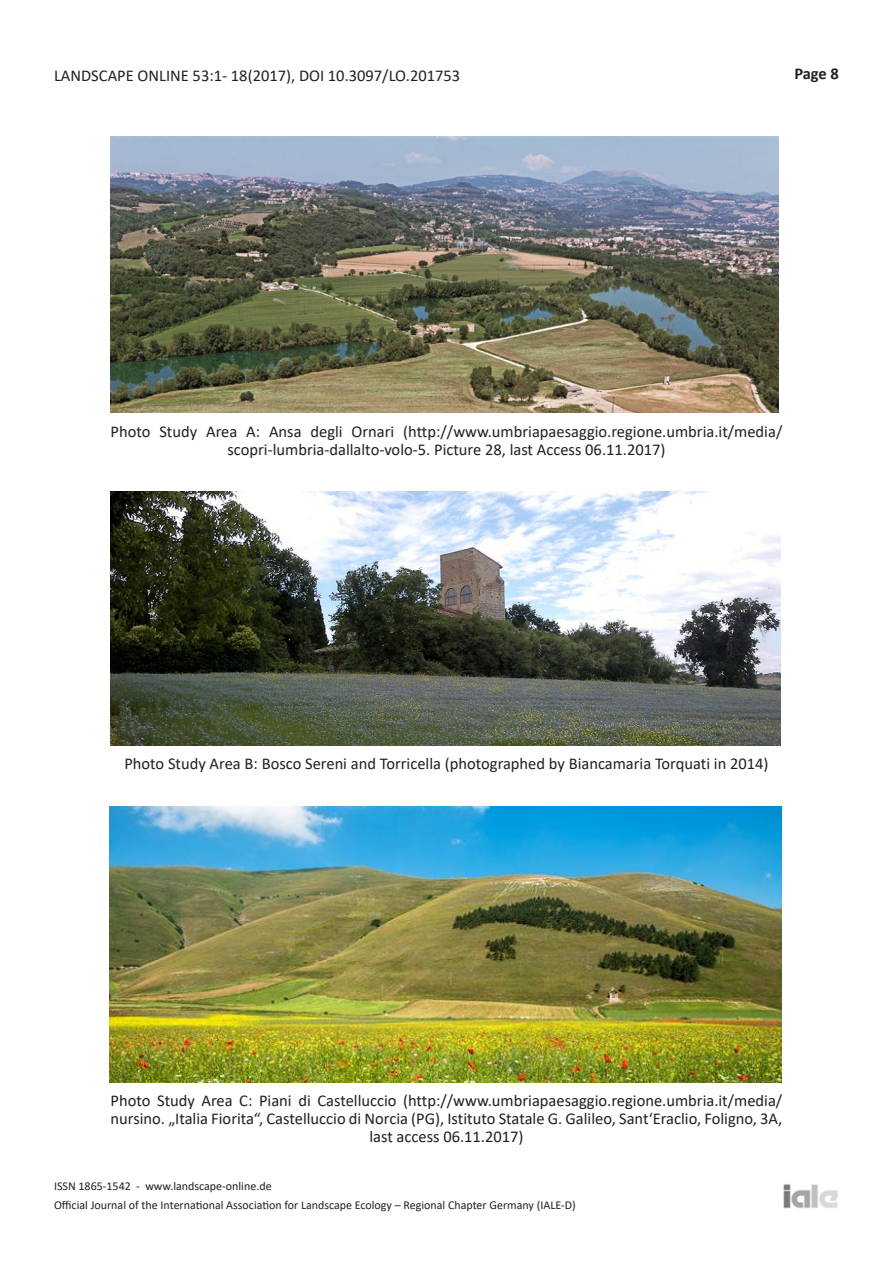
<style>
.page{position:relative;width:893px;height:1263px;background:#fff}
.page>*{position:absolute;margin:0;border:0;box-sizing:border-box;transform-origin:0 0}
.t1{font:16.5px/18px "Calibri";color:#231f20;text-align:center}
.t2{font:700 16.5px "Calibri";color:#231f20}
.t3{font:12px/18.6px "Calibri";color:#231f20}
</style>
<div class="page">
<img style="left:783px;top:1184px;width:55px;height:25px">
<img style="left:111px;top:136px;width:667px;height:276px">
<img style="left:111px;top:491px;width:669px;height:254px">
<img style="left:110px;top:806px;width:672px;height:277px">
<p class="t1" style="left:54px;top:66px;width:408px">LANDSCAPE ONLINE 53:1- 18(2017), DOI 10.3097/LO.201753</p>
<p class="t2" style="left:794px;top:61px;width:46px">Page 8</p>
<p class="t1" style="left:111px;top:422px;width:673px">Photo Study Area A: Ansa degli Ornari (http://www.umbriapaesaggio.regione.umbria.it/media/ scopri-lumbria-dallalto-volo-5. Picture 28, last Access 06.11.2017)</p>
<p class="t1" style="left:124px;top:754px;width:646px">Photo Study Area B: Bosco Sereni and Torricella (photographed by Biancamaria Torquati in 2014)</p>
<p class="t1" style="left:111px;top:1091px;width:673px">Photo Study Area C: Piani di Castelluccio (http://www.umbriapaesaggio.regione.umbria.it/media/ nursino. „Italia Fiorita“, Castelluccio di Norcia (PG), Istituto Statale G. Galileo, Sant‘Eraclio, Foligno, 3A, last access 06.11.2017)</p>
<p class="t3" style="left:54px;top:1177px;width:523px">ISSN 1865-1542 - www.landscape-online.de<br>Official Journal of the International Association for Landscape Ecology – Regional Chapter Germany (IALE-D)</p>
</div>
